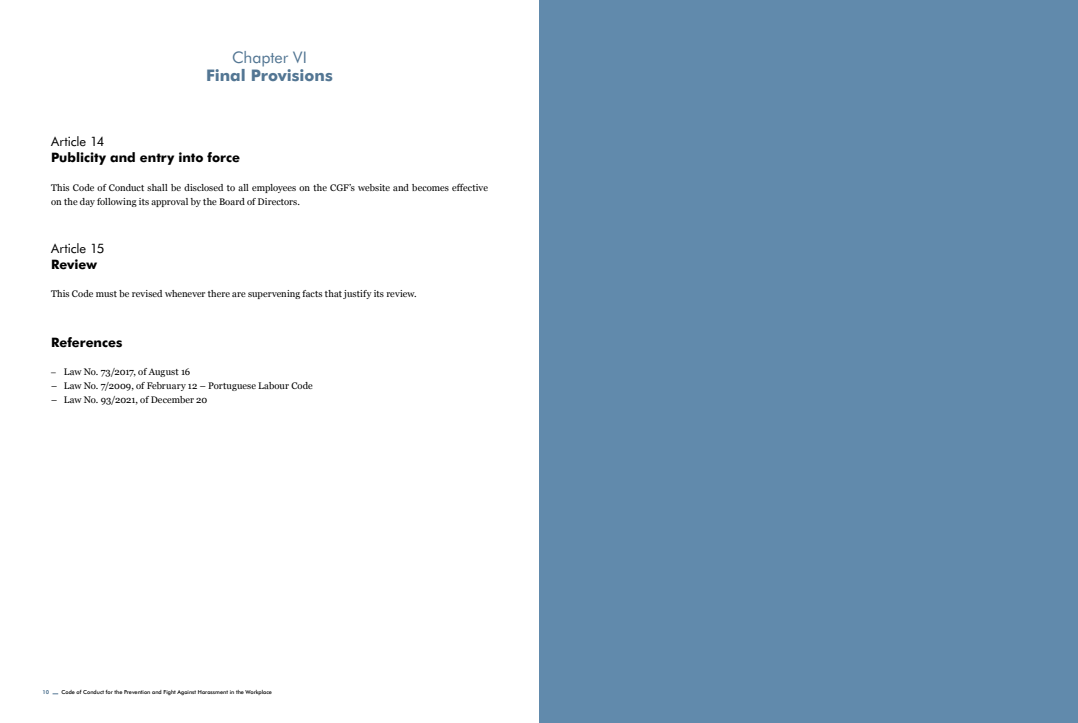
<style>
.page{position:relative;width:1078px;height:723px;background:#fff}
.page>*{position:absolute;margin:0;border:0;box-sizing:border-box;transform-origin:0 0}
.t1{font:800 16px "Futura BT";color:#537693}
.t2{font:16px "Futura BT";letter-spacing:-.005em;color:#537693}
.t3{font:800 13px "Futura BT";color:#000}
.t4{font:13px "Futura BT";letter-spacing:-.005em;color:#000}
.t5{font:9.5px/14px "Georgia";letter-spacing:.005em;color:#000}
.t6{font:500 5.5px "Futura BT";color:#000}
.t7{font:700 5.5px "Futura BT";color:#537693}
.s1{font-family:"Futura BT"}
</style>
<div class="page">
<div style="left:539px;top:0;width:538px;height:723px;background:#618aac"></div>
<h1 class="t2" style="left:232px;top:47px;width:76px">Chapter VI</h1>
<h1 class="t1" style="left:206px;top:66px;width:128px">Final Provisions</h1>
<h2 class="t4" style="left:51px;top:133px;width:55px">Article 14</h2>
<h2 class="t3" style="left:51px;top:150px;width:190px">Publicity and entry into force</h2>
<p class="t5" style="left:51px;top:180px;width:438px">This Code of Conduct shall be disclosed to all employees on the CGF’s website and becomes effective on the day following its approval by the Board of Directors.</p>
<h2 class="t4" style="left:51px;top:240px;width:55px">Article 15</h2>
<h2 class="t3" style="left:51px;top:256px;width:47px">Review</h2>
<p class="t5" style="left:51px;top:286px;width:367px">This Code must be revised whenever there are supervening facts that justify its review.</p>
<h2 class="t3" style="left:51px;top:334px;width:73px">References</h2>
<p class="t5" style="left:51px;top:364px;width:141px"><span class="s1">–</span> Law No. 73/2017, of August 16</p>
<p class="t5" style="left:51px;top:378px;width:263px">– Law No. 7/2009, of February 12 – Portuguese Labour Code</p>
<p class="t5" style="left:51px;top:392px;width:158px">– Law No. 93/2021, of December 20</p>
<p class="t7" style="left:43px;top:688px;width:8px">10</p>
<p class="t6" style="left:61px;top:688px;width:212px">Code of Conduct for the Prevention and Fight Against Harassment in the Workplace</p>
</div>
